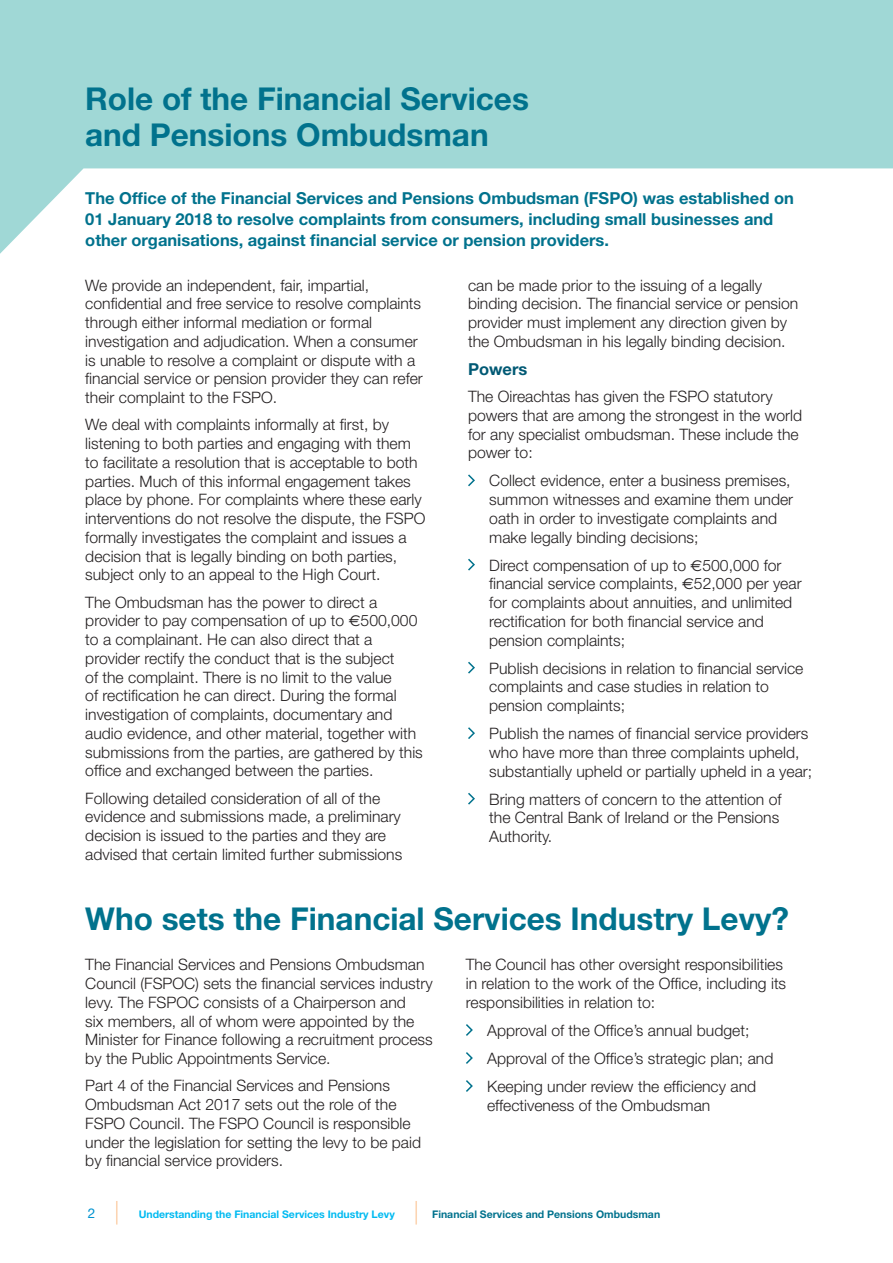
<style>
.page{position:relative;width:893px;height:1263px;background:#fff}
.page>*{position:absolute;margin:0;border:0;box-sizing:border-box;transform-origin:0 0}
.SUb_A_1_col{font:700 31.5px/36px "Helvetica Neue";color:#01728d}
.large_intro_span_1{font:700 16.5px/21px "Helvetica Neue";color:#01728d}
.body_FS{font:700 16.5px "Helvetica Neue";color:#005974}
.body_FS-2{font:300 15.75px/18.8px "Helvetica Neue";color:#231f20}
.body_FSPO{font:300 15.75px/18.8px "Helvetica Neue";color:#231f20}
.FSPO_Bullet{font:300 15.75px/18.8px "Helvetica Neue";color:#231f20}
.t1{font:13.5px "Helvetica Neue";color:#0093d0}
.t2{font:700 10.5px "Helvetica Neue";color:#00baf1}
.t3{font:700 10.5px "Helvetica Neue";color:#01728d}
.s1{font-family:"Euro Sans";font-weight:400}
.s2{font-weight:400;font-size:31.5px;color:#f9a863}
</style>
<div class="page">
<svg style="left:468px;top:474px;width:7px;height:13px"></svg>
<svg style="left:468px;top:558px;width:7px;height:13px"></svg>
<svg style="left:468px;top:661px;width:7px;height:13px"></svg>
<svg style="left:468px;top:727px;width:7px;height:12px"></svg>
<svg style="left:468px;top:792px;width:7px;height:13px"></svg>
<svg style="left:0;top:0;width:893px;height:254px;fill:#a0d8d6"></svg>
<svg style="left:466px;top:1024px;width:7px;height:12px"></svg>
<svg style="left:466px;top:1052px;width:7px;height:12px"></svg>
<svg style="left:466px;top:1080px;width:7px;height:12px"></svg>
<p class="SUb_A_1_col" style="left:85px;top:80px;width:445px">Role of the Financial Services and Pensions Ombudsman</p>
<p class="large_intro_span_1" style="left:85px;top:187px;width:710px">The Office of the Financial Services and Pensions Ombudsman (FSPO) was established on<br>01 January 2018 to resolve complaints from consumers, including small businesses and other organisations, against financial service or pension providers.</p>
<p class="body_FS-2" style="left:85px;top:275px;width:339px">We provide an independent, fair, impartial, confidential and free service to resolve complaints through either informal mediation or formal investigation and adjudication. When a consumer is unable to resolve a complaint or dispute with a financial service or pension provider they can refer their complaint to the FSPO.</p>
<p class="body_FS-2" style="left:85px;top:415px;width:342px">We deal with complaints informally at first, by listening to both parties and engaging with them to facilitate a resolution that is acceptable to both parties. Much of this informal engagement takes place by phone. For complaints where these early interventions do not resolve the dispute, the FSPO formally investigates the complaint and issues a decision that is legally binding on both parties, subject only to an appeal to the High Court.</p>
<p class="body_FS-2" style="left:85px;top:592px;width:339px">The Ombudsman has the power to direct a provider to pay compensation of up to <span class="s1">€</span>500,000 to a complainant. He can also direct that a provider rectify the conduct that is the subject<br>of the complaint. There is no limit to the value<br>of rectification he can direct. During the formal investigation of complaints, documentary and audio evidence, and other material, together with submissions from the parties, are gathered by this office and exchanged between the parties.</p>
<p class="body_FS-2" style="left:85px;top:788px;width:319px">Following detailed consideration of all of the evidence and submissions made, a preliminary decision is issued to the parties and they are advised that certain limited further submissions</p>
<p class="body_FS-2" style="left:468px;top:275px;width:332px">can be made prior to the issuing of a legally binding decision. The financial service or pension provider must implement any direction given by the Ombudsman in his legally binding decision.</p>
<p class="body_FS" style="left:468px;top:359px;width:61px">Powers</p>
<p class="body_FS-2" style="left:468px;top:387px;width:336px">The Oireachtas has given the FSPO statutory powers that are among the strongest in the world for any specialist ombudsman. These include the power to:</p>
<p class="body_FS-2" style="left:489px;top:471px;width:305px">Collect evidence, enter a business premises, summon witnesses and examine them under oath in order to investigate complaints and make legally binding decisions;</p>
<p class="body_FS-2" style="left:489px;top:555px;width:314px">Direct compensation of up to <span class="s1">€</span>500,000 for financial service complaints, <span class="s1">€</span>52,000 per year for complaints about annuities, and unlimited rectification for both financial service and pension complaints;</p>
<p class="body_FS-2" style="left:489px;top:658px;width:316px">Publish decisions in relation to financial service complaints and case studies in relation to pension complaints;</p>
<p class="body_FS-2" style="left:489px;top:724px;width:324px">Publish the names of financial service providers who have more than three complaints upheld, substantially upheld or partially upheld in a year;</p>
<p class="body_FS-2" style="left:489px;top:789px;width:294px">Bring matters of concern to the attention of the Central Bank of Ireland or the Pensions<br>Authority.</p>
<p class="SUb_A_1_col" style="left:85px;top:900px;width:705px">Who sets the Financial Services Industry Levy?</p>
<p class="body_FSPO" style="left:85px;top:955px;width:349px">The Financial Services and Pensions Ombudsman Council (FSPOC) sets the financial services industry levy. The FSPOC consists of a Chairperson and<br>six members, all of whom were appointed by the Minister for Finance following a recruitment process by the Public Appointments Service.</p>
<p class="body_FSPO" style="left:85px;top:1076px;width:337px">Part 4 of the Financial Services and Pensions Ombudsman Act 2017 sets out the role of the FSPO Council. The FSPO Council is responsible under the legislation for setting the levy to be paid by financial service providers.</p>
<p class="body_FSPO" style="left:466px;top:955px;width:322px">The Council has other oversight responsibilities in relation to the work of the Office, including its responsibilities in relation to:</p>
<p class="FSPO_Bullet" style="left:487px;top:1020px;width:264px">Approval of the Office’s annual budget;</p>
<p class="FSPO_Bullet" style="left:487px;top:1048px;width:288px">Approval of the Office’s strategic plan; and</p>
<p class="FSPO_Bullet" style="left:487px;top:1076px;width:271px">Keeping under review the efficiency and effectiveness of the Ombudsman</p>
<p class="t1" style="left:88px;top:1205px;width:9px">2</p>
<p class="t2" style="left:116px;top:1208px;width:280px"><span class="s2">|</span> Understanding the Financial Services Industry Levy</p>
<p class="t3" style="left:415px;top:1208px;width:246px"><span class="s2">|</span> Financial Services and Pensions Ombudsman</p>
</div>
